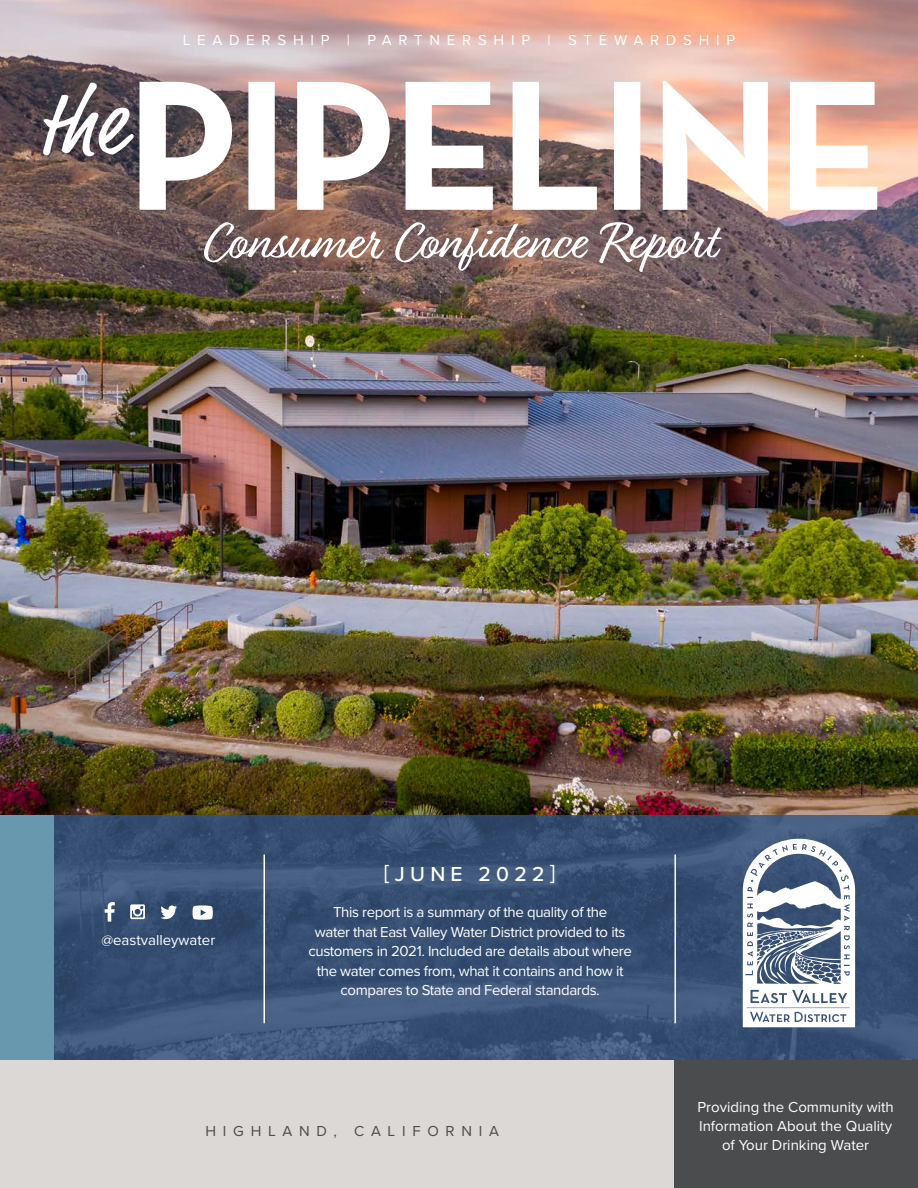
<style>
.page{position:relative;width:918px;height:1188px;background:#fff}
.page>*{position:absolute;margin:0;border:0;box-sizing:border-box;transform-origin:0 0}
.t1{font:54px "Relation";color:#fff}
.t2{font:500 21px "Proxima Nova";letter-spacing:.25em;color:#fff}
.t3{font:15px/19.5px "Proxima Nova";letter-spacing:-.025em;color:#fff;text-align:center}
.t4{font:15px/19.5px "Proxima Nova";color:#fff;text-align:center}
.t5{font:15px "Proxima Nova";letter-spacing:.45em;color:#fff}
.t6{font:15px "Proxima Nova";letter-spacing:.45em;color:#4b4c4d}
</style>
<div class="page">
<img style="left:0;top:0;width:918px;height:816px">
<svg style="left:54px;top:816px;width:864px;height:244px;background:#385073"></svg>
<div style="left:0;top:816px;width:54px;height:246px;background:#6898ad"></div>
<svg style="left:139px;top:81px;width:738px;height:130px"></svg>
<svg style="left:43px;top:83px;width:91px;height:73px"></svg>
<div style="left:0;top:1060px;width:918px;height:128px;background:#4b4c4d"></div>
<div style="left:0;top:1060px;width:674px;height:128px;background:#dcd8d5"></div>
<svg style="left:743px;top:839px;width:112px;height:188px"></svg>
<hr style="left:264px;top:855px;width:1px;height:168px;background:#fff">
<hr style="left:675px;top:855px;width:1px;height:168px;background:#fff">
<svg style="left:160px;top:906px;width:17px;height:13px"></svg>
<svg style="left:130px;top:904px;width:15px;height:15px"></svg>
<svg style="left:105px;top:902px;width:10px;height:20px"></svg>
<svg style="left:193px;top:906px;width:20px;height:14px"></svg>
<p class="t5" style="left:183px;top:29px;width:554px">LEADERSHIP | PARTNERSHIP | STEWARDSHIP</p>
<p class="t1" style="left:203px;top:211px;width:513px">Consumer Confidence Report</p>
<p class="t4" style="left:101px;top:929px;width:115px">@eastvalleywater</p>
<p class="t2" style="left:384px;top:858px;width:172px">[JUNE 2022]</p>
<p class="t3" style="left:308px;top:902px;width:325px">This report is a summary of the quality of the<br>water that East Valley Water District provided to its customers in 2021. Included are details about where the water comes from, what it contains and how it compares to State and Federal standards.</p>
<p class="t6" style="left:205px;top:1119px;width:295px">HIGHLAND, CALIFORNIA</p>
<p class="t4" style="left:697px;top:1096px;width:198px">Providing the Community with<br>Information About the Quality of Your Drinking Water</p>
</div>
